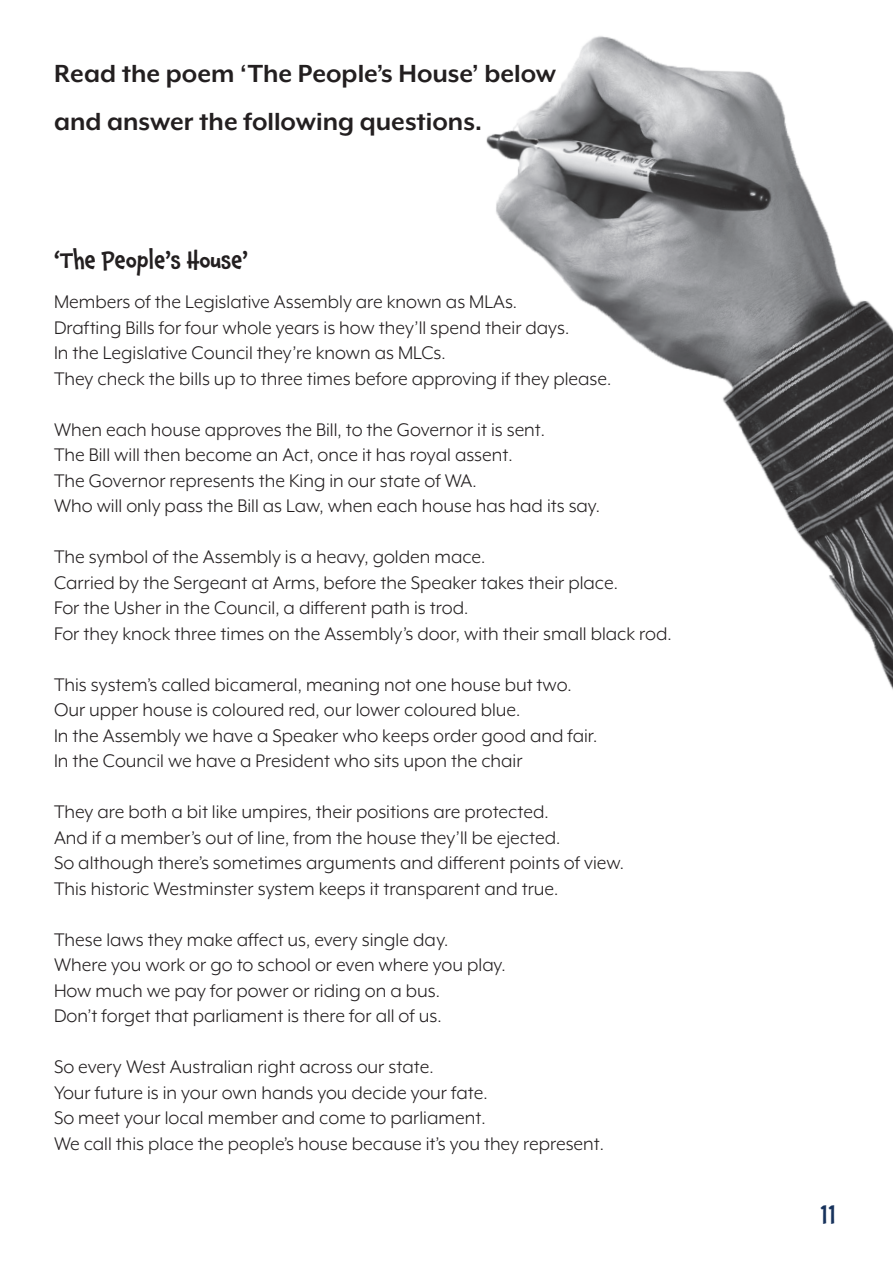
<style>
.page{position:relative;width:893px;height:1263px;background:#fff}
.page>*{position:absolute;margin:0;border:0;box-sizing:border-box;transform-origin:0 0}
.t1{font:34.5px "Blambot FX Pro Light BB";color:#17325c}
.t2{font:700 28.5px "Mr Eaves XL Mod OT";color:#231f20}
.t3{font:500 22.5px "Chaloops";color:#231f20}
.t4{font:21px/25.5px "Mr Eaves XL Mod OT";color:#231f20}
</style>
<div class="page">
<img style="left:486px;top:36px;width:407px;height:654px">
<p class="t2" style="left:54px;top:59px;width:504px">Read the poem ‘The People’s House’ below</p>
<p class="t2" style="left:54px;top:107px;width:429px">and answer the following questions.</p>
<p class="t3" style="left:54px;top:242px;width:195px">‘The People’s House’</p>
<p class="t4" style="left:54px;top:289px;width:559px">Members of the Legislative Assembly are known as MLAs.<br>Drafting Bills for four whole years is how they’ll spend their days.<br>In the Legislative Council they’re known as MLCs.<br>They check the bills up to three times before approving if they please.</p>
<p class="t4" style="left:54px;top:417px;width:547px">When each house approves the Bill, to the Governor it is sent.<br>The Bill will then become an Act, once it has royal assent.<br>The Governor represents the King in our state of WA.<br>Who will only pass the Bill as Law, when each house has had its say.</p>
<p class="t4" style="left:54px;top:544px;width:619px">The symbol of the Assembly is a heavy, golden mace.<br>Carried by the Sergeant at Arms, before the Speaker takes their place.<br>For the Usher in the Council, a different path is trod.<br>For they knock three times on the Assembly’s door, with their small black rod.</p>
<p class="t4" style="left:54px;top:672px;width:545px">This system’s called bicameral, meaning not one house but two.<br>Our upper house is coloured red, our lower coloured blue.<br>In the Assembly we have a Speaker who keeps order good and fair.<br>In the Council we have a President who sits upon the chair</p>
<p class="t4" style="left:54px;top:799px;width:571px">They are both a bit like umpires, their positions are protected.<br>And if a member’s out of line, from the house they’ll be ejected.<br>So although there’s sometimes arguments and different points of view.<br>This historic Westminster system keeps it transparent and true.</p>
<p class="t4" style="left:54px;top:927px;width:453px">These laws they make affect us, every single day.<br>Where you work or go to school or even where you play.<br>How much we pay for power or riding on a bus.<br>Don’t forget that parliament is there for all of us.</p>
<p class="t4" style="left:54px;top:1054px;width:552px">So every West Australian right across our state.<br>Your future is in your own hands you decide your fate.<br>So meet your local member and come to parliament.<br>We call this place the people’s house because it’s you they represent.</p>
<h1 class="t1" style="left:820px;top:1198px;width:17px">11</h1>
</div>
